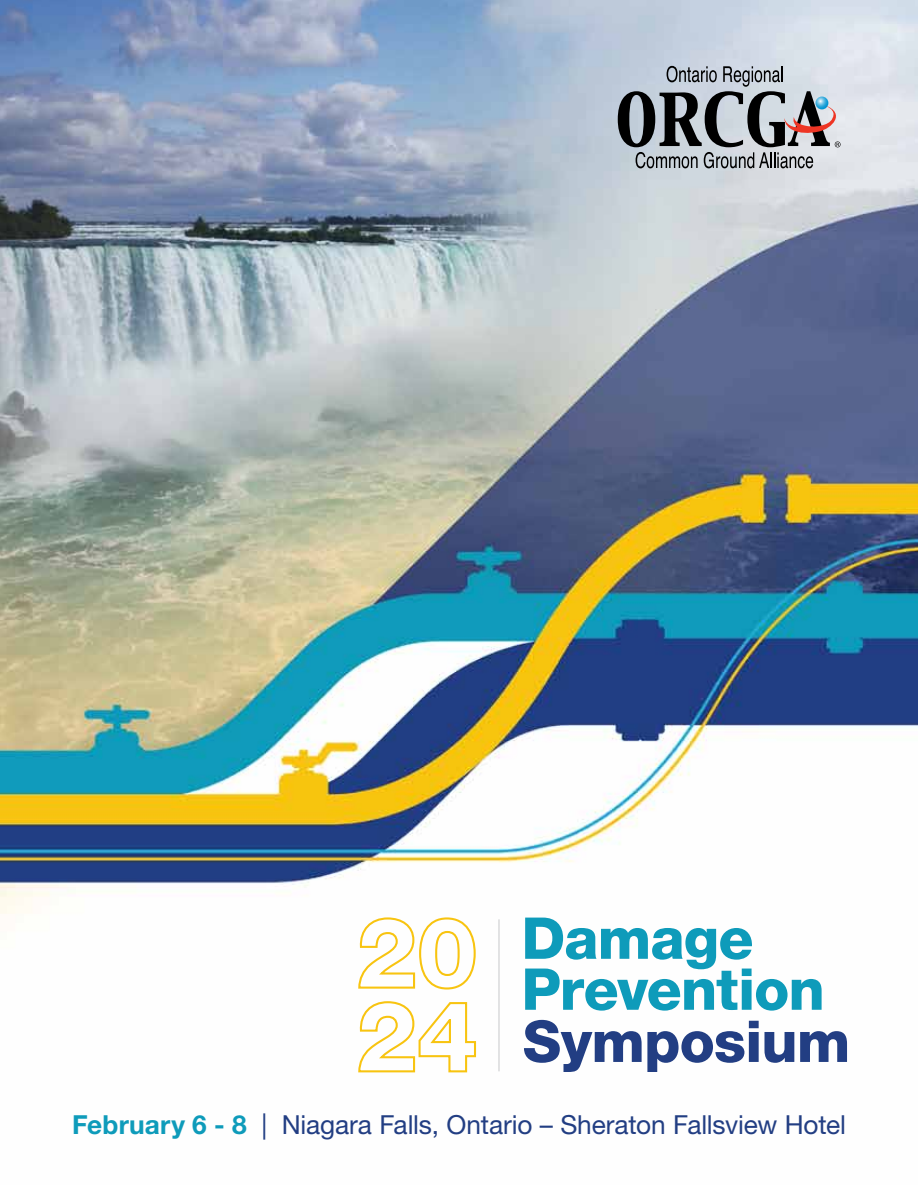
<style>
.page{position:relative;width:918px;height:1188px;background:#fff}
.page>*{position:absolute;margin:0;border:0;box-sizing:border-box;transform-origin:0 0}
.t1{font:800 57.75px/51px "Helvetica Neue";letter-spacing:-.015em;color:#0e9bba}
.t2{font:800 57.75px "Helvetica Neue";letter-spacing:-.015em;color:#223e83}
.t3{font:26.25px "Helvetica Neue";letter-spacing:-.005em;color:#223e83}
.s1{font-weight:700;color:#0e9bba}
</style>
<div class="page">
<img style="left:0;top:0;width:918px;height:1072px">
<svg style="left:618px;top:66px;width:229px;height:102px;background:#979ba1"></svg>
<svg style="left:357px;top:916px;width:120px;height:75px"></svg>
<svg style="left:357px;top:1000px;width:120px;height:73px"></svg>
<hr style="left:499px;top:919px;width:1px;height:152px;background:#c7c8ca">
<h1 class="t1" style="left:521px;top:913px;width:305px">Damage<br>Prevention</h1>
<h1 class="t2" style="left:523px;top:1007px;width:329px">Symposium</h1>
<p class="t3" style="left:72px;top:1109px;width:775px"><span class="s1">February 6 - 8</span> | Niagara Falls, Ontario – Sheraton Fallsview Hotel</p>
</div>
